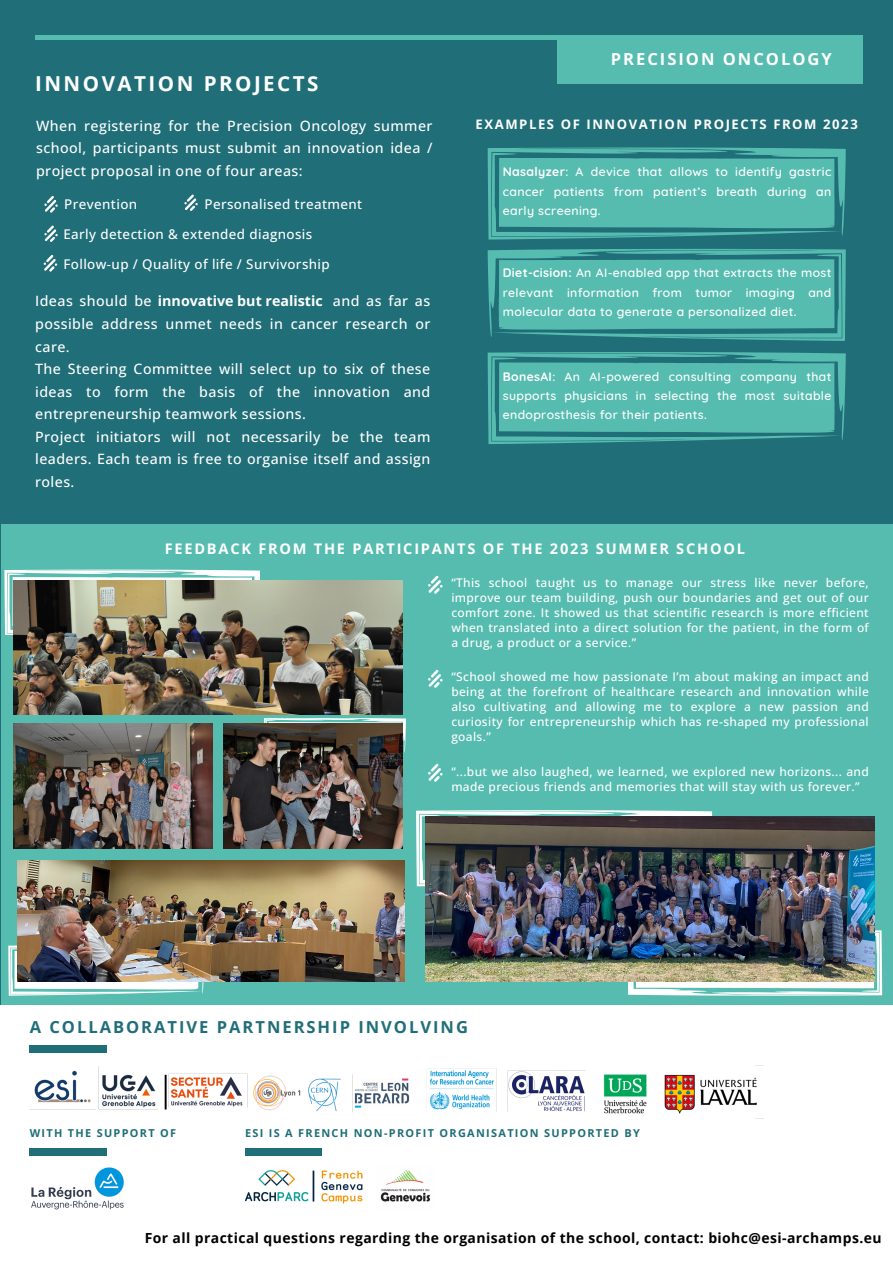
<style>
.page{position:relative;width:893px;height:1264px;background:#fff}
.page>*{position:absolute;margin:0;border:0;box-sizing:border-box;transform-origin:0 0}
.t1{font:700 20.55px "Open Sans";letter-spacing:.12em;color:#fff}
.t2{font:700 16.5px "Open Sans";letter-spacing:.12em;color:#206e78}
.t3{font:700 16.5px "Open Sans";letter-spacing:.12em;color:#fff}
.t4{font:700 14.55px "Open Sans";letter-spacing:.12em;color:#fff}
.t5{font:500 14.25px/22.5px "Open Sans";letter-spacing:.03em;color:#fff}
.t6{font:700 14.25px "Open Sans";color:#fff}
.t7{font:700 13.95px "Open Sans";letter-spacing:.03em;color:#000}
.t8{font:500 13.35px "Open Sans";letter-spacing:.03em;color:#fff}
.t9{font:700 13.05px "Open Sans";letter-spacing:.12em;color:#fff}
.t10{font:500 12.3px/19.4px "Quicksand";letter-spacing:.03em;color:#fff;text-align:justify}
.t11{font:500 12px/15px "Open Sans";letter-spacing:.03em;color:#fff;text-align:justify}
.t12{font:700 10.95px "Open Sans";letter-spacing:.12em;color:#206e78}
.s1{font-weight:500}
.s2{font-weight:700}
</style>
<div class="page">
<div style="left:0;top:0;width:892px;height:1263px;background:#206e78"></div>
<hr style="left:35px;top:36px;width:827px;height:3px;background:#57bcb0">
<div style="left:557px;top:36px;width:305px;height:47px;background:#57bcb0"></div>
<img style="left:44px;top:196px;width:14px;height:17px">
<img style="left:44px;top:226px;width:14px;height:16px">
<img style="left:44px;top:255px;width:13px;height:17px">
<img style="left:184px;top:195px;width:14px;height:16px">
<div style="left:0;top:1004px;width:892px;height:259px;background:#fff"></div>
<svg style="left:487px;top:352px;width:358px;height:92px;background:#4daea6"></svg>
<svg style="left:487px;top:147px;width:358px;height:92px;background:#4daea6"></svg>
<svg style="left:488px;top:249px;width:357px;height:92px;background:#4daea6"></svg>
<div style="left:2px;top:524px;width:890px;height:480px;background:#57bcb0"></div>
<img style="left:428px;top:575px;width:15px;height:18px">
<img style="left:428px;top:669px;width:15px;height:18px">
<svg style="left:416px;top:810px;width:296px;height:76px"></svg>
<svg style="left:628px;top:930px;width:254px;height:65px"></svg>
<img style="left:425px;top:816px;width:449px;height:165px">
<svg style="left:264px;top:718px;width:142px;height:36px"></svg>
<img style="left:14px;top:723px;width:199px;height:125px">
<svg style="left:4px;top:569px;width:256px;height:66px"></svg>
<img style="left:14px;top:580px;width:388px;height:134px">
<svg style="left:8px;top:945px;width:196px;height:50px"></svg>
<img style="left:18px;top:860px;width:387px;height:121px">
<img style="left:224px;top:723px;width:178px;height:125px">
<img style="left:428px;top:764px;width:15px;height:18px">
<div style="left:30px;top:1045px;width:76px;height:7px;background:#206e78"></div>
<div style="left:30px;top:1148px;width:76px;height:7px;background:#206e78"></div>
<div style="left:245px;top:1148px;width:76px;height:7px;background:#206e78"></div>
<img style="left:31px;top:1167px;width:93px;height:42px">
<img style="left:30px;top:1066px;width:380px;height:46px">
<img style="left:427px;top:1065px;width:336px;height:54px">
<img style="left:245px;top:1170px;width:186px;height:34px">
<h4 class="t1" style="left:35px;top:69px;width:285px">INNOVATION PROJECTS</h4>
<p class="t5" style="left:36px;top:114px;width:398px;text-align:justify">When registering for the Precision Oncology summer school, participants must submit an innovation idea / project proposal in one of four areas:</p>
<h4 class="t8" style="left:204px;top:194px;width:159px">Personalised treatment</h4>
<p class="t8" style="left:63px;top:224px;width:250px">Early detection &amp; extended diagnosis</p>
<h4 class="t8" style="left:63px;top:255px;width:268px">Follow-up / Quality of life / Survivorship</h4>
<p class="t8" style="left:64px;top:194px;width:74px">Prevention</p>
<p class="t6" style="left:35px;top:290px;width:289px"><span class="s1">Ideas should be</span> innovative but realistic</p>
<p class="t5" style="left:35px;top:290px;width:397px;text-indent:204px">but realistic and as far as possible address unmet needs in cancer research or care.<br>The Steering Committee will select up to six of these ideas to form the basis of the innovation and entrepreneurship teamwork sessions.<br>Project initiators will not necessarily be the team leaders. Each team is free to organise itself and assign roles.</p>
<p class="t3" style="left:611px;top:47px;width:222px">PRECISION ONCOLOGY</p>
<p class="t9" style="left:475px;top:115px;width:384px">EXAMPLES OF INNOVATION PROJECTS FROM 2023</p>
<h5 class="t10" style="left:502px;top:162px;width:330px"><span class="s2">Nasalyzer</span>: A device that allows to identify gastric cancer patients from patient’s breath during an early screening.</h5>
<p class="t10" style="left:502px;top:263px;width:330px"><span class="s2">Diet-cision:</span> An AI-enabled app that extracts the most relevant information from tumor imaging and molecular data to generate a personalized diet.</p>
<h6 class="t10" style="left:502px;top:366px;width:330px"><span class="s2">BonesAI</span>: An AI-powered consulting company that supports physicians in selecting the most suitable endoprosthesis for their patients.</h6>
<h4 class="t4" style="left:165px;top:538px;width:581px">FEEDBACK FROM THE PARTICIPANTS OF THE 2023 SUMMER SCHOOL</h4>
<p class="t11" style="left:451px;top:574px;width:419px">“This school taught us to manage our stress like never before, improve our team building, push our boundaries and get out of our comfort zone. It showed us that scientific research is more efficient when translated into a direct solution for the patient, in the form of a drug, a product or a service.”</p>
<h4 class="t11" style="left:451px;top:669px;width:419px">“School showed me how passionate I’m about making an impact and being at the forefront of healthcare research and innovation while also cultivating and allowing me to explore a new passion and curiosity for entrepreneurship which has re-shaped my professional goals.”</h4>
<h6 class="t11" style="left:451px;top:763px;width:419px">“...but we also laughed, we learned, we explored new horizons... and made precious friends and memories that will stay with us forever.”</h6>
<p class="t2" style="left:30px;top:1015px;width:439px">A COLLABORATIVE PARTNERSHIP INVOLVING</p>
<h6 class="t12" style="left:30px;top:1125px;width:148px">WITH THE SUPPORT OF</h6>
<h3 class="t12" style="left:245px;top:1125px;width:396px">ESI IS A FRENCH NON-PROFIT ORGANISATION SUPPORTED BY</h3>
<h4 class="t7" style="left:145px;top:1228px;width:738px">For all practical questions regarding the organisation of the school, contact: biohc@esi-archamps.eu</h4>
</div>
